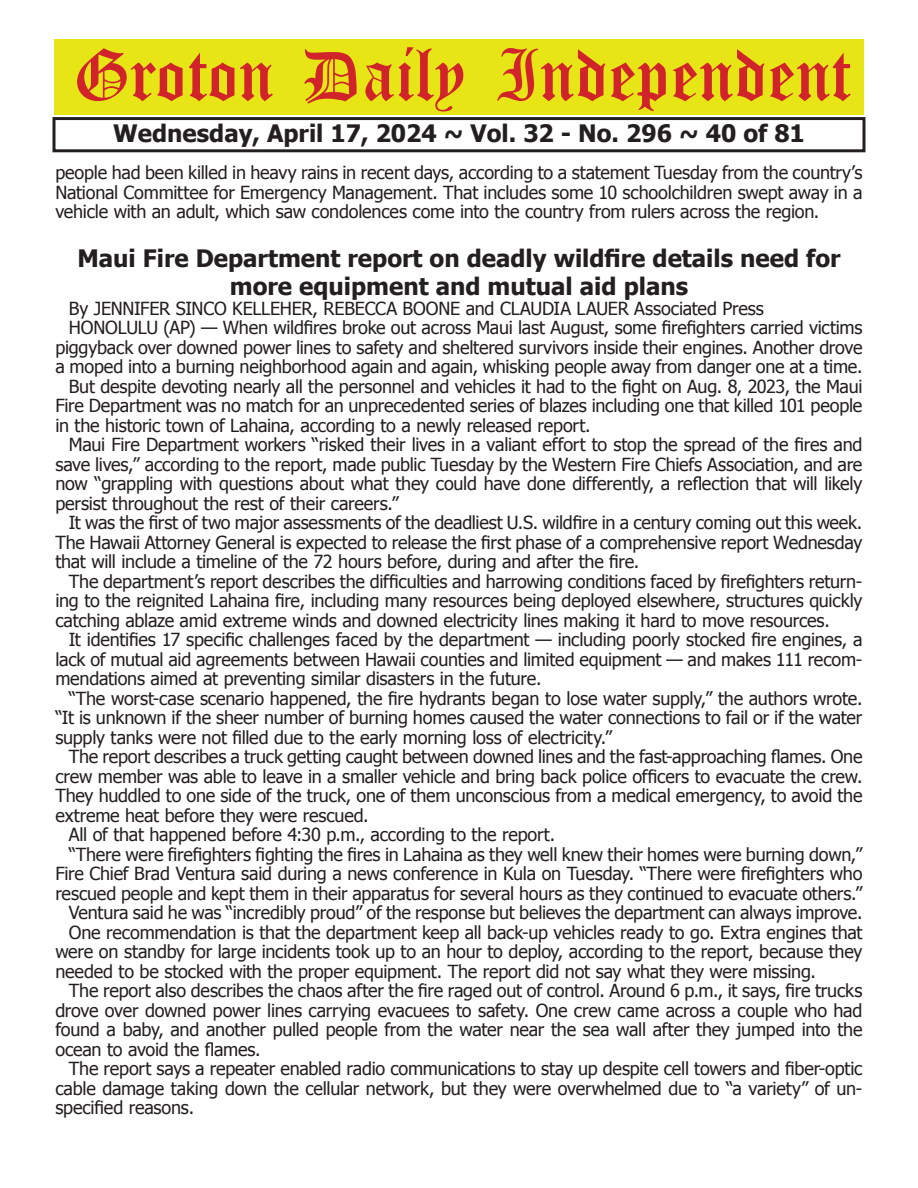
<style>
.page{position:relative;width:918px;height:1188px;background:#fff}
.page>*{position:absolute;margin:0;border:0;box-sizing:border-box;transform-origin:0 0}
.t1{font:54px "Old English Five";color:#d1232a}
.t2{font:700 24px/28.8px "Tahoma";color:#231f20;text-align:center}
.t3{font:18px/19.5px "Tahoma";letter-spacing:-.01em;color:#231f20;text-align:justify}
</style>
<div class="page">
<div style="left:52px;top:117px;width:814px;height:35px;border:3px solid #231f20"></div>
<div style="left:54px;top:40px;width:810px;height:75px;background:#e7e515"></div>
<h1 class="t1" style="left:73px;top:50px;width:779px">Groton Daily Independent</h1>
<h2 class="t2" style="left:113px;top:117px;width:693px">Wednesday, April 17, 2024 ~ Vol. 32 - No. 296 ~ 40 of 81</h2>
<p class="t3" style="left:55px;top:162px;width:809px">people had been killed in heavy rains in recent days, according to a statement Tuesday from the country’s National Committee for Emergency Management. That includes some 10 schoolchildren swept away in a vehicle with an adult, which saw condolences come into the country from rulers across the region.</p>
<h2 class="t2" style="left:77px;top:242px;width:765px">Maui Fire Department report on deadly wildfire details need for more equipment and mutual aid plans</h2>
<p class="t3" style="left:69px;top:298px;width:696px">By JENNIFER SINCO KELLEHER, REBECCA BOONE and CLAUDIA LAUER Associated Press</p>
<p class="t3" style="left:69px;top:317px;width:795px">HONOLULU (AP) — When wildfires broke out across Maui last August, some firefighters carried victims</p>
<p class="t3" style="left:55px;top:337px;width:809px">piggyback over downed power lines to safety and sheltered survivors inside their engines. Another drove</p>
<p class="t3" style="left:55px;top:356px;width:809px">a moped into a burning neighborhood again and again, whisking people away from danger one at a time.</p>
<p class="t3" style="left:69px;top:376px;width:795px">But despite devoting nearly all the personnel and vehicles it had to the fight on Aug. 8, 2023, the Maui</p>
<p class="t3" style="left:55px;top:395px;width:809px">Fire Department was no match for an unprecedented series of blazes including one that killed 101 people</p>
<p class="t3" style="left:55px;top:415px;width:537px">in the historic town of Lahaina, according to a newly released report.</p>
<p class="t3" style="left:69px;top:434px;width:795px">Maui Fire Department workers “risked their lives in a valiant effort to stop the spread of the fires and</p>
<p class="t3" style="left:55px;top:454px;width:809px">save lives,” according to the report, made public Tuesday by the Western Fire Chiefs Association, and are</p>
<p class="t3" style="left:55px;top:473px;width:809px">now “grappling with questions about what they could have done differently, a reflection that will likely</p>
<p class="t3" style="left:55px;top:493px;width:345px">persist throughout the rest of their careers.”</p>
<p class="t3" style="left:69px;top:512px;width:795px">It was the first of two major assessments of the deadliest U.S. wildfire in a century coming out this week.</p>
<p class="t3" style="left:55px;top:532px;width:809px">The Hawaii Attorney General is expected to release the first phase of a comprehensive report Wednesday</p>
<p class="t3" style="left:55px;top:551px;width:586px">that will include a timeline of the 72 hours before, during and after the fire.</p>
<p class="t3" style="left:69px;top:571px;width:795px">The department’s report describes the difficulties and harrowing conditions faced by firefighters return-</p>
<p class="t3" style="left:55px;top:590px;width:809px">ing to the reignited Lahaina fire, including many resources being deployed elsewhere, structures quickly</p>
<p class="t3" style="left:55px;top:610px;width:776px">catching ablaze amid extreme winds and downed electricity lines making it hard to move resources.</p>
<p class="t3" style="left:69px;top:629px;width:795px">It identifies 17 specific challenges faced by the department — including poorly stocked fire engines, a</p>
<p class="t3" style="left:55px;top:649px;width:809px">lack of mutual aid agreements between Hawaii counties and limited equipment — and makes 111 recom-</p>
<p class="t3" style="left:55px;top:668px;width:488px">mendations aimed at preventing similar disasters in the future.</p>
<p class="t3" style="left:69px;top:688px;width:795px">“The worst-case scenario happened, the fire hydrants began to lose water supply,” the authors wrote.</p>
<p class="t3" style="left:55px;top:707px;width:809px">“It is unknown if the sheer number of burning homes caused the water connections to fail or if the water</p>
<p class="t3" style="left:55px;top:727px;width:558px">supply tanks were not filled due to the early morning loss of electricity.”</p>
<p class="t3" style="left:69px;top:746px;width:795px">The report describes a truck getting caught between downed lines and the fast-approaching flames. One</p>
<p class="t3" style="left:55px;top:766px;width:809px">crew member was able to leave in a smaller vehicle and bring back police officers to evacuate the crew.</p>
<p class="t3" style="left:55px;top:785px;width:809px">They huddled to one side of the truck, one of them unconscious from a medical emergency, to avoid the</p>
<p class="t3" style="left:55px;top:805px;width:315px">extreme heat before they were rescued.</p>
<p class="t3" style="left:69px;top:824px;width:488px">All of that happened before 4:30 p.m., according to the report.</p>
<p class="t3" style="left:69px;top:844px;width:795px">“There were firefighters fighting the fires in Lahaina as they well knew their homes were burning down,”</p>
<p class="t3" style="left:55px;top:863px;width:809px">Fire Chief Brad Ventura said during a news conference in Kula on Tuesday. “There were firefighters who</p>
<p class="t3" style="left:55px;top:883px;width:809px">rescued people and kept them in their apparatus for several hours as they continued to evacuate others.”</p>
<p class="t3" style="left:69px;top:902px;width:795px">Ventura said he was “incredibly proud” of the response but believes the department can always improve.</p>
<p class="t3" style="left:69px;top:922px;width:795px">One recommendation is that the department keep all back-up vehicles ready to go. Extra engines that</p>
<p class="t3" style="left:55px;top:941px;width:809px">were on standby for large incidents took up to an hour to deploy, according to the report, because they</p>
<p class="t3" style="left:55px;top:961px;width:762px">needed to be stocked with the proper equipment. The report did not say what they were missing.</p>
<p class="t3" style="left:69px;top:980px;width:795px">The report also describes the chaos after the fire raged out of control. Around 6 p.m., it says, fire trucks</p>
<p class="t3" style="left:55px;top:1000px;width:809px">drove over downed power lines carrying evacuees to safety. One crew came across a couple who had</p>
<p class="t3" style="left:55px;top:1019px;width:809px">found a baby, and another pulled people from the water near the sea wall after they jumped into the</p>
<p class="t3" style="left:55px;top:1039px;width:207px">ocean to avoid the flames.</p>
<p class="t3" style="left:69px;top:1058px;width:795px">The report says a repeater enabled radio communications to stay up despite cell towers and fiber-optic</p>
<p class="t3" style="left:55px;top:1078px;width:809px">cable damage taking down the cellular network, but they were overwhelmed due to “a variety” of un-</p>
<p class="t3" style="left:55px;top:1097px;width:140px">specified reasons.</p>
</div>
